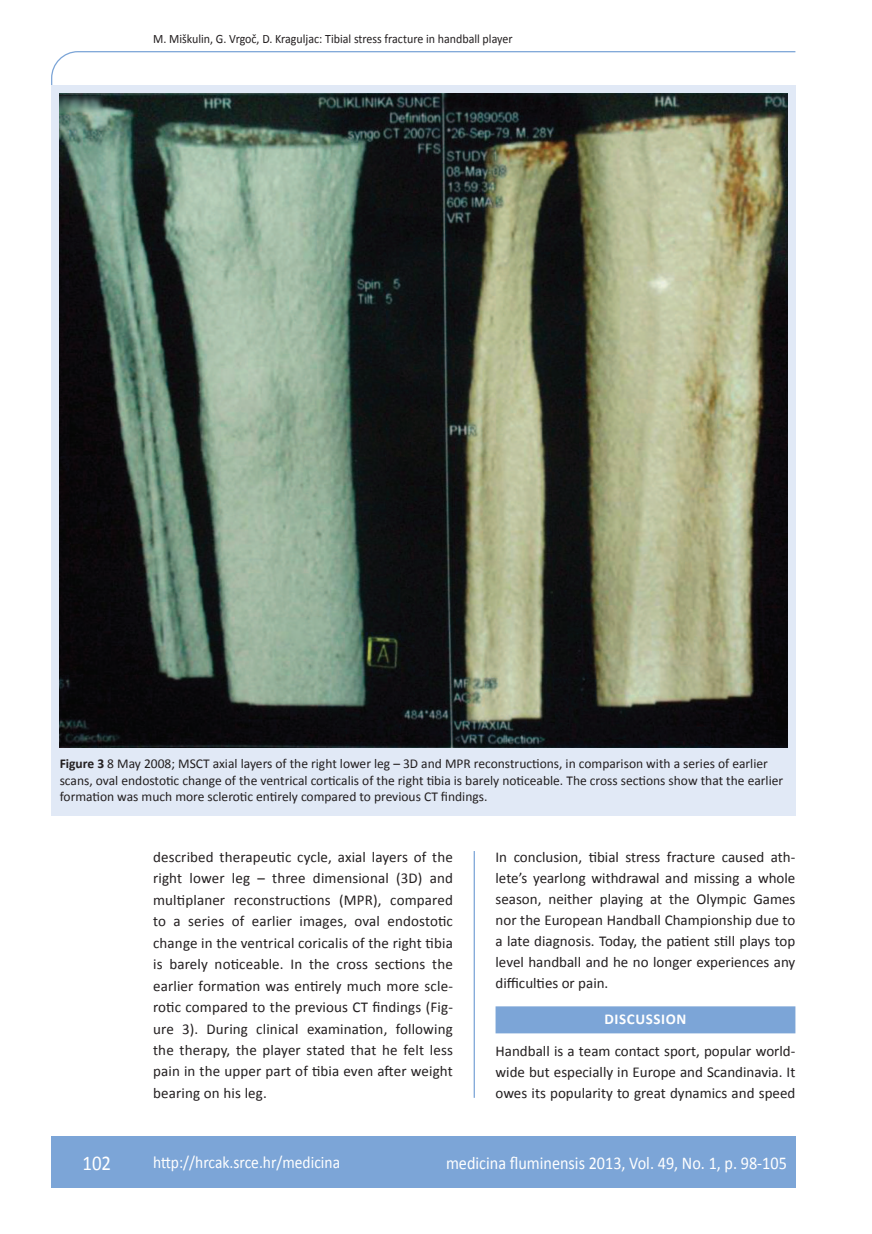
<style>
.page{position:relative;width:872px;height:1234px;background:#fff}
.page>*{position:absolute;margin:0;border:0;box-sizing:border-box;transform-origin:0 0}
.t1{font:21px "Calibri";color:#fff;scale:.9 1}
.t2{font:18px "Calibri";color:#fff;scale:.9 1}
.t3{font:17.25px "Calibri";color:#fff;scale:.9 1}
.t4{font:15px/21.5px "Calibri";color:#231f20;text-align:justify}
.t5{font:700 15px "Calibri";letter-spacing:.04em;color:#fff}
.t6{font:13.5px/16.5px "Calibri";color:#231f20}
.t7{font:12.75px "Calibri";color:#231f20;scale:.94 1}
.s1{font-weight:700}
</style>
<div class="page">
<svg style="left:51px;top:51px;width:745px;height:275px"></svg>
<hr style="left:473px;top:850px;width:2px;height:247px;background:#7ca5d7">
<div style="left:51px;top:1135px;width:744px;height:51px;background:#7ca5d7"></div>
<div style="left:495px;top:1006px;width:300px;height:27px;background:#7ca5d7"></div>
<div style="left:51px;top:85px;width:744px;height:730px;background:#e1e9f6"></div>
<img style="left:60px;top:94px;width:728px;height:653px">
<p class="t7" style="left:153px;top:30px;width:384px">M. Miškulin, G. Vrgoč, D. Kraguljac: Tibial stress fracture in handball player</p>
<p class="t6" style="left:60px;top:754px;width:725px"><span class="s1">Figure 3</span> 8 May 2008; MSCT axial layers of the right lower leg – 3D and MPR reconstructions, in comparison with a series of earlier scans, oval endostotic change of the ventrical corticalis of the right tibia is barely noticeable. The cross sections show that the earlier formation was much more sclerotic entirely compared to previous CT findings.</p>
<p class="t4" style="left:153px;top:845px;width:301px">described therapeutic cycle, axial layers of the right lower leg – three dimensional (3D) and multiplaner reconstructions (MPR), compared to a series of earlier images, oval endostotic change in the ventrical coricalis of the right tibia is barely noticeable. In the cross sections the earlier formation was entirely much more scle&shy;rotic compared to the previous CT findings (Fig&shy;ure 3). During clinical examination, following the therapy, the player stated that he felt less pain in the upper part of tibia even after weight bearing on his leg.</p>
<p class="t4" style="left:495px;top:845px;width:301px;line-height:21px">In conclusion, tibial stress fracture caused ath&shy;lete’s yearlong withdrawal and missing a whole season, neither playing at the Olympic Games nor the European Handball Championship due to a late diagnosis. Today, the patient still plays top level handball and he no longer experiences any difficulties or pain.</p>
<p class="t5" style="left:604px;top:1009px;width:83px">DISCUSSION</p>
<p class="t4" style="left:495px;top:1039px;width:301px;line-height:21px">Handball is a team contact sport, popular world&shy;wide but especially in Europe and Scandinavia. It owes its popularity to great dynamics and speed</p>
<h1 class="t1" style="left:82px;top:1149px;width:33px">102</h1>
<p class="t3" style="left:153px;top:1150px;width:209px">http://hrcak.srce.hr/medicina</p>
<p class="t2" style="left:446px;top:1151px;width:380px">medicina fluminensis 2013, Vol. 49, No. 1, p. 98-105</p>
</div>
